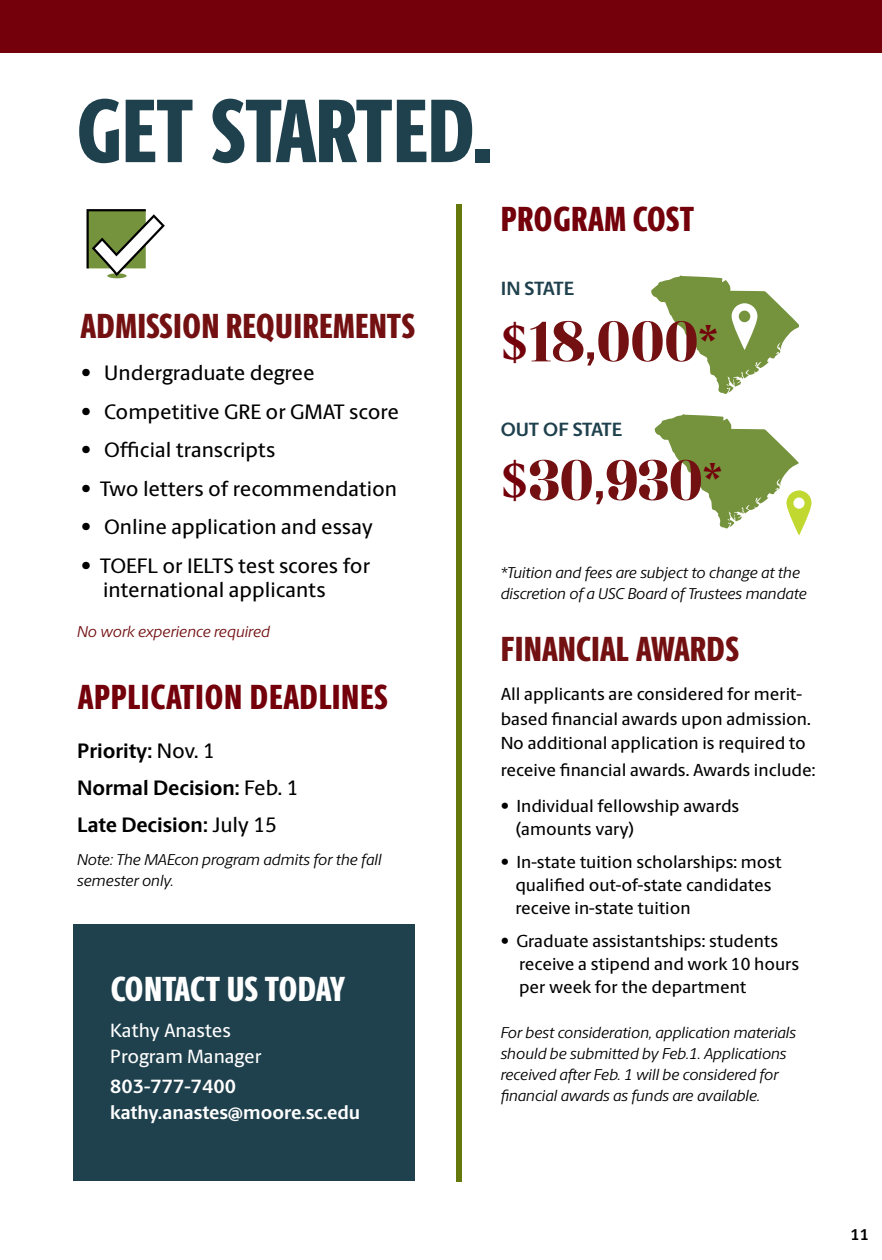
<style>
.page{position:relative;width:882px;height:1260px;background:#fff}
.page>*{position:absolute;margin:0;border:0;box-sizing:border-box;transform-origin:0 0}
.HEADERS_-_H1{font:800 90.48px "Berlingske Sans X Cn";letter-spacing:-.005em;color:#1f414d}
.H6_-_Numbers{font:50.75px "Karlie Extras";color:#731012}
.Subheads_H2{font:800 35px "Berlingske Sans X Cn";letter-spacing:.015em;color:#731012}
.Callout_Headers_-_H3{font:800 35px "Berlingske Sans X Cn";letter-spacing:.03em;color:#73000a}
.Callout_Headers_-_H3-2{font:800 35px "Berlingske Sans X Cn";letter-spacing:-.005em;color:#fff}
.Subheads_H2-2{font:800 35px "Berlingske Sans X Cn";letter-spacing:.015em;color:#73000a}
.Body_P1{font:500 21px "Berlingske Sans";color:#000}
.Body_P1-2{font:700 21px "Berlingske Sans";color:#000}
.Body_P1-3{font:700 19.25px "Berlingske Sans";color:#fff}
.Body_P1-4{font:500 19.25px "Berlingske Sans";letter-spacing:-.01em;color:#fff}
.Sub-Subheads_H4{font:700 19.25px "Berlingske Sans";letter-spacing:-.015em;color:#1f414d}
.pg1_-_P1_Bullets{font:500 17.5px "Berlingske Sans";color:#000}
.Body_P1-5{font:500 17.5px/24.5px "Berlingske Sans";color:#000}
.Body_P1-6{font:italic 15.75px/21px "Berlingske Sans";color:#000}
.Body_P1-7{font:italic 15.75px "Berlingske Sans";color:#731012}
.t1{font:700 15.75px "Berlingske Sans";color:#000}
.s1{font-weight:500}
.s2{font-family:"Berlingske Serif";font-weight:700;font-size:49.35px;color:#73000a}
.s3{font-family:"Berlingske Sans";font-weight:700}
</style>
<div class="page">
<div style="left:0;top:0;width:882px;height:52px;background:#73000a"></div>
<div style="left:456px;top:204px;width:6px;height:977px;background:#65780b"></div>
<div style="left:107px;top:273px;width:20px;height:5px;background:#75923c;border-radius:50%"></div>
<svg style="left:87px;top:209px;width:78px;height:67px"></svg>
<svg style="left:651px;top:275px;width:148px;height:119px"></svg>
<svg style="left:655px;top:414px;width:156px;height:121px"></svg>
<div style="left:73px;top:925px;width:342px;height:256px;background:#1f414d"></div>
<p class="HEADERS_-_H1" style="left:77px;top:63px;width:416px">GET STARTED.</p>
<p class="Subheads_H2-2" style="left:501px;top:192px;width:194px">PROGRAM COST</p>
<p class="Subheads_H2" style="left:81px;top:299px;width:336px">ADMISSION REQUIREMENTS</p>
<p class="Body_P1" style="left:81px;top:356px;width:235px">• Undergraduate degree</p>
<p class="Body_P1" style="left:81px;top:394px;width:320px">• Competitive GRE or GMAT score</p>
<p class="Body_P1" style="left:81px;top:433px;width:196px">• Official transcripts</p>
<p class="Body_P1" style="left:81px;top:471px;width:318px">• Two letters of recommendation</p>
<p class="Body_P1" style="left:81px;top:510px;width:294px">• Online application and essay</p>
<p class="Body_P1" style="left:81px;top:548px;width:291px">• TOEFL or IELTS test scores for</p>
<p class="Body_P1" style="left:103px;top:573px;width:224px">international applicants</p>
<p class="Body_P1-7" style="left:77px;top:620px;width:194px">No work experience required</p>
<p class="Callout_Headers_-_H3" style="left:78px;top:671px;width:312px">APPLICATION DEADLINES</p>
<p class="Body_P1-2" style="left:77px;top:735px;width:139px">Priority: <span class="s1">Nov. 1</span></p>
<p class="Body_P1-2" style="left:77px;top:772px;width:223px">Normal Decision: <span class="s1">Feb. 1</span></p>
<p class="Body_P1-2" style="left:77px;top:809px;width:201px">Late Decision: <span class="s1">July 15</span></p>
<p class="Body_P1-6" style="left:77px;top:848px;width:306px">Note: The MAEcon program admits for the fall semester only.</p>
<p class="Callout_Headers_-_H3-2" style="left:111px;top:963px;width:236px">CONTACT US TODAY</p>
<p class="Body_P1-4" style="left:110px;top:1014px;width:122px">Kathy Anastes</p>
<p class="Body_P1-4" style="left:110px;top:1041px;width:153px">Program Manager</p>
<p class="Body_P1-3" style="left:110px;top:1072px;width:127px">803-777-7400</p>
<p class="Body_P1-3" style="left:110px;top:1098px;width:252px">kathy.anastes@moore.sc.edu</p>
<p class="Sub-Subheads_H4" style="left:501px;top:274px;width:75px">IN STATE</p>
<p class="H6_-_Numbers" style="left:501px;top:318px;width:219px"><span class="s2">$</span>18<span class="s3">,</span>000<span class="s2">*</span></p>
<p class="Sub-Subheads_H4" style="left:501px;top:415px;width:123px">OUT OF STATE</p>
<p class="H6_-_Numbers" style="left:501px;top:457px;width:223px"><span class="s2">$</span>30<span class="s3">,</span>930<span class="s2">*</span></p>
<p class="Body_P1-6" style="left:501px;top:561px;width:308px">*Tuition and fees are subject to change at the discretion of a USC Board of Trustees mandate</p>
<p class="Subheads_H2" style="left:501px;top:623px;width:239px">FINANCIAL AWARDS</p>
<p class="Body_P1-5" style="left:501px;top:681px;width:311px">All applicants are considered for merit&shy;based financial awards upon admission.<br>No additional application is required to</p>
<p class="Body_P1-5" style="left:501px;top:757px;width:316px">receive financial awards. Awards include:</p>
<p class="pg1_-_P1_Bullets" style="left:501px;top:792px;width:240px">• Individual fellowship awards</p>
<p class="pg1_-_P1_Bullets" style="left:515px;top:815px;width:121px">(amounts vary)</p>
<p class="pg1_-_P1_Bullets" style="left:501px;top:848px;width:283px">• In-state tuition scholarships: most</p>
<p class="pg1_-_P1_Bullets" style="left:515px;top:871px;width:258px">qualified out-of-state candidates</p>
<p class="pg1_-_P1_Bullets" style="left:515px;top:894px;width:177px">receive in-state tuition</p>
<p class="pg1_-_P1_Bullets" style="left:501px;top:927px;width:279px">• Graduate assistantships: students</p>
<p class="pg1_-_P1_Bullets" style="left:519px;top:950px;width:282px">receive a stipend and work 10 hours</p>
<p class="pg1_-_P1_Bullets" style="left:519px;top:972px;width:229px">per week for the department</p>
<p class="Body_P1-6" style="left:501px;top:1022px;width:297px">For best consideration, application materials should be submitted by Feb.1. Applications received after Feb. 1 will be considered for financial awards as funds are available.</p>
<p class="t1" style="left:850px;top:1223px;width:20px">11</p>
</div>
